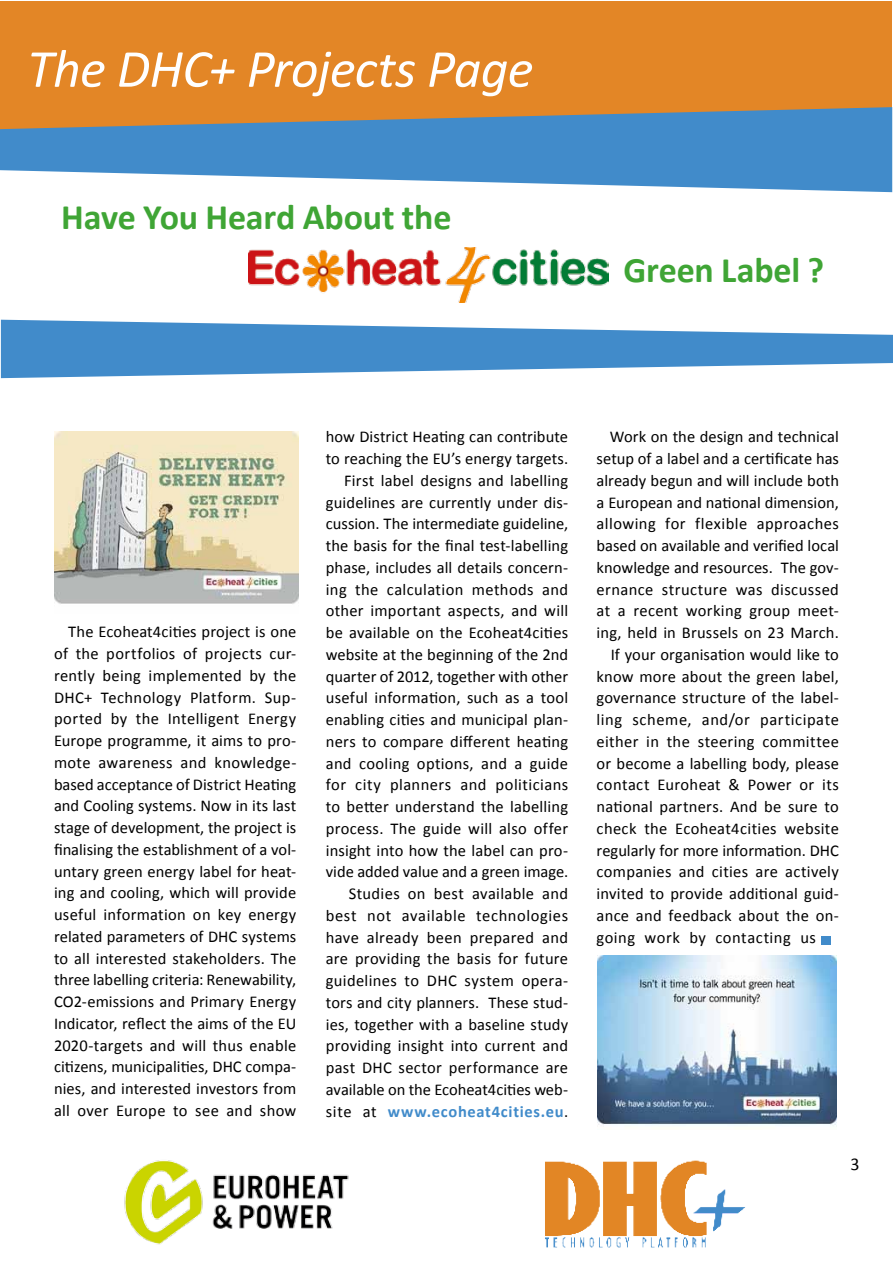
<style>
.page{position:relative;width:893px;height:1263px;background:#fff}
.page>*{position:absolute;margin:0;border:0;box-sizing:border-box;transform-origin:0 0}
.t1{font:italic 54px "Calibri";letter-spacing:-.015em;color:#fff}
.t2{font:700 36px "Calibri";letter-spacing:-.005em;color:#3fa535}
.t3{font:18px "Calibri";color:#000}
.t4{font:16.5px/21.8px "Calibri";letter-spacing:.01em;color:#000;text-align:justify}
.t5{font:16.5px "Calibri";letter-spacing:.03em;color:#000}
.t6{font:16.5px "Calibri";letter-spacing:.035em;color:#000}
.s1{font-weight:700;color:#418bca}
.s2{color:#fff}
</style>
<div class="page">
<div style="left:0;top:1px;width:891px;height:144px;background:#e38626"></div>
<svg style="left:0;top:107px;width:892px;height:85px;fill:#418bca"></svg>
<svg style="left:1px;top:320px;width:892px;height:58px;fill:#418bca"></svg>
<img style="left:54px;top:432px;width:244px;height:172px">
<img style="left:597px;top:955px;width:240px;height:172px">
<div style="left:821px;top:935px;width:10px;height:9px;background:#418bca"></div>
<img style="left:545px;top:1160px;width:200px;height:88px">
<img style="left:124px;top:1160px;width:225px;height:85px">
<img style="left:248px;top:248px;width:360px;height:54px">
<h1 class="t1" style="left:27px;top:32px;width:508px">The DHC+ Projects Page</h1>
<h2 class="t2" style="left:61px;top:194px;width:392px">Have You Heard About the</h2>
<h2 class="t2" style="left:623px;top:247px;width:202px">Green Label ?</h2>
<p class="t4" style="left:54px;top:621px;width:244px;text-indent:14px">The Ecoheat4cities project is one of the portfolios of projects cur&shy;rently being implemented by the DHC+ Technology Platform. Sup&shy;ported by the Intelligent Energy Europe programme, it aims to pro&shy;mote awareness and knowledge&shy;based acceptance of District Heating and Cooling systems. Now in its last stage of development, the project is finalising the establishment of a vol&shy;untary green energy label for heat&shy;ing and cooling, which will provide useful information on key energy related parameters of DHC systems to all interested stakeholders. The three labelling criteria: Renewability, CO2-emissions and Primary Energy Indicator, reflect the aims of the EU 2020-targets and will thus enable citizens, municipalities, DHC compa&shy;nies, and interested investors from all over Europe to see and show</p>
<p class="t4" style="left:326px;top:426px;width:244px;text-align:right">how District Heating can contribute to reaching the EU’s energy targets.<br>First label designs and labelling guidelines are currently under dis&shy;cussion. The intermediate guideline, the basis for the final test-labelling phase, includes all details concern&shy;ing the calculation methods and other important aspects, and will be available on the Ecoheat4cities website at the beginning of the 2nd quarter of 2012, together with other useful information, such as a tool enabling cities and municipal plan&shy;ners to compare different heating and cooling options, and a guide for city planners and politicians to better understand the labelling process. The guide will also offer insight into how the label can pro&shy;vide added value and a green image.<br>Studies on best available and best not available technologies have already been prepared and are providing the basis for future guidelines to DHC system opera&shy;tors and city planners. These stud&shy;ies, together with a baseline study providing insight into current and past DHC sector performance are available on the Ecoheat4cities web&shy;site at <span class="s1">www.ecoheat4cities.eu</span>.</p>
<p class="t4" style="left:610px;top:426px;width:231px">Work on the design and technical</p>
<p class="t4" style="left:597px;top:448px;width:244px">setup of a label and a certificate has</p>
<p class="t4" style="left:597px;top:470px;width:244px">already begun and will include both</p>
<p class="t4" style="left:597px;top:491px;width:244px">a European and national dimension,</p>
<p class="t5" style="left:597px;top:513px;width:244px">allowing for flexible approaches</p>
<p class="t4" style="left:597px;top:535px;width:244px">based on available and verified local</p>
<p class="t4" style="left:597px;top:556px;width:244px">knowledge and resources. The gov-</p>
<p class="t4" style="left:597px;top:578px;width:244px">ernance structure was discussed</p>
<p class="t4" style="left:597px;top:600px;width:244px">at a recent working group meet-</p>
<p class="t4" style="left:597px;top:622px;width:244px">ing, held in Brussels on 23 March.</p>
<p class="t4" style="left:611px;top:643px;width:230px">If your organisation would like to</p>
<p class="t4" style="left:597px;top:665px;width:244px">know more about the green label,</p>
<p class="t4" style="left:597px;top:687px;width:244px">governance structure of the label-</p>
<p class="t6" style="left:597px;top:709px;width:244px">ling scheme, and/or participate</p>
<p class="t4" style="left:597px;top:730px;width:244px">either in the steering committee</p>
<p class="t4" style="left:597px;top:752px;width:244px">or become a labelling body, please</p>
<p class="t4" style="left:597px;top:774px;width:244px">contact Euroheat &amp; Power or its</p>
<p class="t4" style="left:597px;top:796px;width:244px">national partners. And be sure to</p>
<p class="t4" style="left:597px;top:817px;width:244px">check the Ecoheat4cities website</p>
<p class="t4" style="left:597px;top:839px;width:244px">regularly for more information. DHC</p>
<p class="t4" style="left:597px;top:861px;width:244px">companies and cities are actively</p>
<p class="t4" style="left:597px;top:883px;width:244px">invited to provide additional guid-</p>
<p class="t4" style="left:597px;top:904px;width:244px">ance and feedback about the on-</p>
<p class="t5" style="left:597px;top:927px;width:226px">going work by contacting us<span class="s2">.</span></p>
<p class="t3" style="left:850px;top:1153px;width:11px">3</p>
</div>
